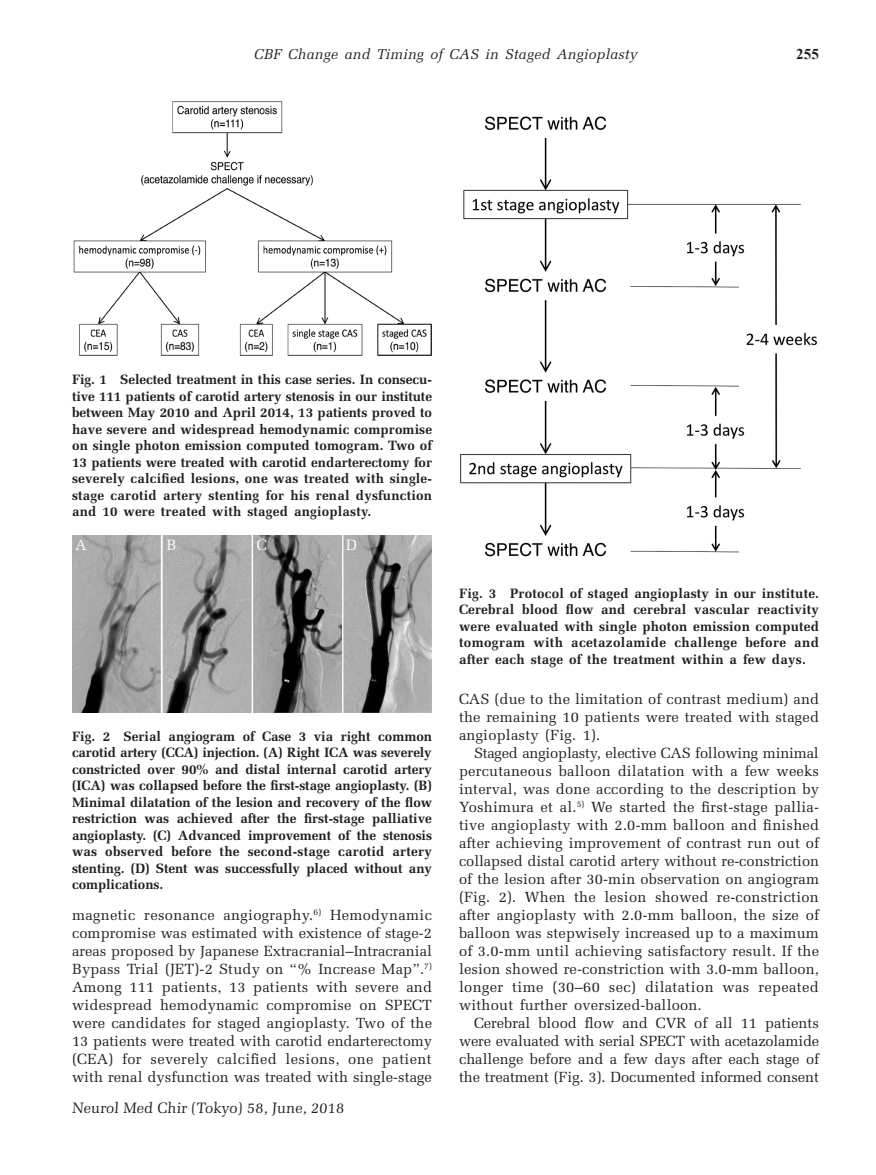
<style>
.page{position:relative;width:876px;height:1175px;background:#fff}
.page>*{position:absolute;margin:0;border:0;box-sizing:border-box;transform-origin:0 0}
.t1{font:italic 15px "Melior LT Std";color:#231f20}
.t2{font:15px "Melior LT Std";color:#fff}
.t3{font:700 15px "Times New Roman";color:#231f20}
.Tx{font:14.7px/18px "Melior LT Std";letter-spacing:.005em;color:#231f20;text-align:justify}
.Txf{font:14.7px/18px "Melior LT Std";letter-spacing:.015em;color:#231f20;text-align:justify}
.t4{font:italic 14.25px "Melior LT Std";letter-spacing:.015em;color:#231f20}
.Fig_Caption{font:700 13.5px/16.5px "Melior LT Std";letter-spacing:.015em;color:#231f20;text-align:justify}
</style>
<div class="page">
<img style="left:73px;top:101px;width:359px;height:255px">
<img style="left:460px;top:116px;width:358px;height:441px">
<img style="left:72px;top:535px;width:360px;height:177px">
<p class="t4" style="left:254px;top:46px;width:385px">CBF Change and Timing of CAS in Staged Angioplasty</p>
<p class="t3" style="left:796px;top:43px;width:24px">255</p>
<p class="Fig_Caption" style="left:72px;top:371px;width:362px">Fig. 1 Selected treatment in this case series. In consecu&shy;tive 111 patients of carotid artery stenosis in our institute between May 2010 and April 2014, 13 patients proved to have severe and widespread hemodynamic compromise on single photon emission computed tomogram. Two of 13 patients were treated with carotid endarterectomy for severely calcified lesions, one was treated with single&shy;stage carotid artery stenting for his renal dysfunction and 10 were treated with staged angioplasty.</p>
<p class="t2" style="left:75px;top:536px;width:13px">A</p>
<p class="t2" style="left:167px;top:536px;width:12px">B</p>
<p class="t2" style="left:257px;top:536px;width:12px">C</p>
<p class="t2" style="left:346px;top:536px;width:12px">D</p>
<p class="Fig_Caption" style="left:72px;top:728px;width:362px">Fig. 2 Serial angiogram of Case 3 via right common carotid artery (CCA) injection. (A) Right ICA was severely constricted over 90% and distal internal carotid artery (ICA) was collapsed before the first-stage angioplasty. (B)<br>Minimal dilatation of the lesion and recovery of the flow restriction was achieved after the first-stage palliative angioplasty. (C) Advanced improvement of the stenosis was observed before the second-stage carotid artery stenting. (D) Stent was successfully placed without any complications.</p>
<p class="Txf" style="left:72px;top:905px;width:362px">magnetic resonance angiography.<sup>6)</sup> Hemodynamic compromise was estimated with existence of stage-2 areas proposed by Japanese Extracranial–Intracranial Bypass Trial (JET)-2 Study on “% Increase Map”.<sup>7)<br></sup>Among 111 patients, 13 patients with severe and widespread hemodynamic compromise on SPECT were candidates for staged angioplasty. Two of the 13 patients were treated with carotid endarterectomy (CEA) for severely calcified lesions, one patient with renal dysfunction was treated with single-stage</p>
<p class="t1" style="left:72px;top:1099px;width:277px">Neurol Med Chir (Tokyo) 58, June, 2018</p>
<p class="Fig_Caption" style="left:459px;top:585px;width:362px">Fig. 3 Protocol of staged angioplasty in our institute.<br>Cerebral blood flow and cerebral vascular reactivity were evaluated with single photon emission computed tomogram with acetazolamide challenge before and after each stage of the treatment within a few days.</p>
<p class="Txf" style="left:459px;top:690px;width:362px">CAS (due to the limitation of contrast medium) and the remaining 10 patients were treated with staged angioplasty (Fig. 1).</p>
<p class="Tx" style="left:459px;top:744px;width:362px;text-indent:15px">Staged angioplasty, elective CAS following minimal percutaneous balloon dilatation with a few weeks interval, was done according to the description by Yoshimura et al.<sup>5)</sup> We started the first-stage pallia&shy;tive angioplasty with 2.0-mm balloon and finished after achieving improvement of contrast run out of collapsed distal carotid artery without re-constriction of the lesion after 30-min observation on angiogram (Fig. 2). When the lesion showed re-constriction after angioplasty with 2.0-mm balloon, the size of balloon was stepwisely increased up to a maximum of 3.0-mm until achieving satisfactory result. If the lesion showed re-constriction with 3.0-mm balloon, longer time (30–60 sec) dilatation was repeated without further oversized-balloon.</p>
<p class="Tx" style="left:459px;top:1014px;width:362px;text-indent:15px">Cerebral blood flow and CVR of all 11 patients were evaluated with serial SPECT with acetazolamide challenge before and a few days after each stage of the treatment (Fig. 3). Documented informed consent</p>
</div>
